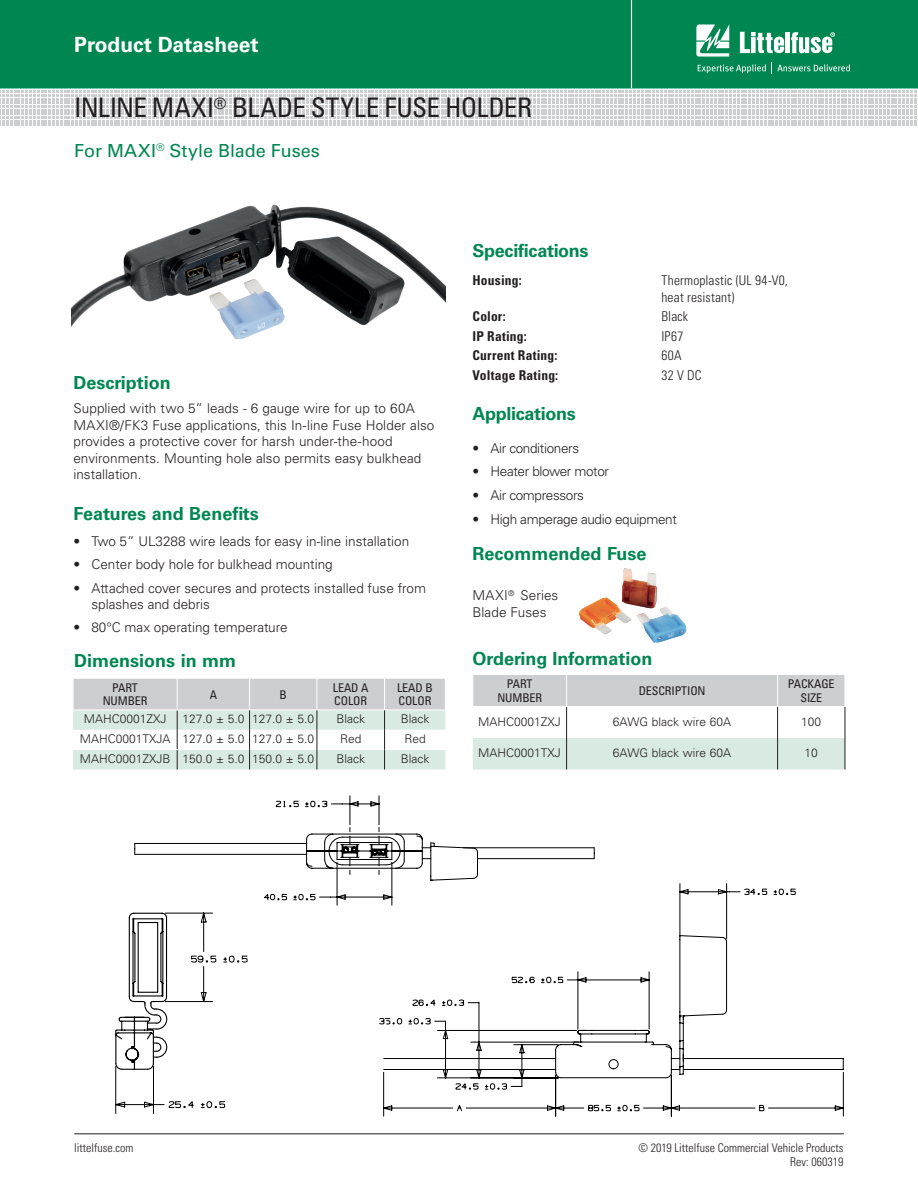
<style>
.page{position:relative;width:918px;height:1188px;background:#fff}
.page>*{position:absolute;margin:0;border:0;box-sizing:border-box;transform-origin:0 0}
.Class_Head{font:condensed 27px "Univers LT Std";letter-spacing:-.01em;color:#231f20}
.t1{font:700 21px "Univers LT Std";color:#fff}
.Body{font:700 18px "Univers LT Std";color:#008751}
.Green_Subheads{font:700 18px "Univers LT Std";color:#008751}
.Strong_Bold_Body{font:700 18px "Univers LT Std";letter-spacing:-.02em;color:#008751}
.Head{font:18px "Univers LT Std";color:#008751}
.Spec_body{font:700 18px "Univers LT Std";color:#008751}
.Body-2{font:300 13.5px/16.5px "Univers LT Std";color:#231f20}
.Body-3{font:300 13.5px "Univers LT Std";letter-spacing:-.025em;color:#231f20}
.Spec_body-2{font:300 condensed 13.5px/16.5px "Univers LT Std";letter-spacing:.015em;color:#231f20}
.Spec_body-3{font:700 condensed 13.5px "Univers LT Std";letter-spacing:.015em;color:#231f20}
.Green_Subheads-2{font:300 13.5px "Univers LT Std";letter-spacing:.005em;color:#231f20}
.Chart_Body{font:300 12px "Univers LT Std";color:#231f20}
.t2{font:300 condensed 12px/13.5px "Univers LT Std";color:#231f20;text-align:right}
.Chart_Body-2{font:condensed 12px/13.5px "Univers LT Std";letter-spacing:-.01em;color:#231f20}
</style>
<div class="page">
<div style="left:0;top:0;width:918px;height:88px;background:#008751"></div>
<hr style="left:631px;top:0;width:1px;height:88px;background:#fff">
<hr style="left:74px;top:1134px;width:770px;height:1px;background:#231f20">
<svg style="left:0;top:91px;width:917px;height:35px"></svg>
<svg style="left:696px;top:24px;width:33px;height:33px"></svg>
<hr style="left:786px;top:32px;width:4px;height:21px;background:#fff">
<svg style="left:791px;top:32px;width:44px;height:21px"></svg>
<svg style="left:740px;top:32px;width:44px;height:21px"></svg>
<svg style="left:698px;top:64px;width:68px;height:9px"></svg>
<svg style="left:772px;top:63px;width:78px;height:11px"></svg>
<svg style="left:473px;top:675px;width:372px;height:95px"></svg>
<hr style="left:566px;top:707px;width:1px;height:31px;background:#231f20">
<hr style="left:566px;top:738px;width:1px;height:32px;background:#231f20">
<hr style="left:777px;top:675px;width:1px;height:31px;background:#fff">
<hr style="left:566px;top:675px;width:1px;height:31px;background:#fff">
<hr style="left:472px;top:706px;width:95px;height:1px;background:#fff">
<hr style="left:567px;top:706px;width:211px;height:1px;background:#fff">
<hr style="left:778px;top:706px;width:67px;height:1px;background:#fff">
<hr style="left:777px;top:707px;width:1px;height:31px;background:#231f20">
<hr style="left:845px;top:707px;width:1px;height:31px;background:#231f20">
<hr style="left:777px;top:738px;width:1px;height:32px;background:#231f20">
<hr style="left:845px;top:738px;width:1px;height:32px;background:#231f20">
<svg style="left:134px;top:795px;width:461px;height:111px"></svg>
<svg style="left:115px;top:912px;width:132px;height:202px"></svg>
<svg style="left:379px;top:883px;width:465px;height:233px"></svg>
<svg style="left:73px;top:679px;width:372px;height:91px"></svg>
<img style="left:71px;top:204px;width:375px;height:136px">
<img style="left:579px;top:568px;width:108px;height:75px">
<h2 class="t1" style="left:74px;top:32px;width:186px">Product Datasheet</h2>
<p class="Class_Head" style="left:74px;top:91px;width:459px">INLINE MAXI<sup>®</sup> BLADE STYLE FUSE HOLDER</p>
<p class="Head" style="left:74px;top:140px;width:247px">For MAXI<sup>®</sup> Style Blade Fuses</p>
<p class="Green_Subheads" style="left:73px;top:372px;width:99px">Description</p>
<p class="Body-2" style="left:73px;top:400px;width:362px">Supplied with two 5” leads - 6 gauge wire for up to 60A MAXI®/FK3 Fuse applications, this In-line Fuse Holder also provides a protective cover for harsh under-the-hood environments. Mounting hole also permits easy bulkhead installation.</p>
<p class="Body" style="left:73px;top:503px;width:187px">Features and Benefits</p>
<p class="Body-2" style="left:73px;top:533px;width:337px">• Two 5” UL3288 wire leads for easy in-line installation</p>
<p class="Body-2" style="left:73px;top:556px;width:261px">• Center body hole for bulkhead mounting</p>
<p class="Body-2" style="left:91px;top:580px;width:336px;text-indent:-18px">• Attached cover secures and protects installed fuse from splashes and debris</p>
<p class="Body-2" style="left:73px;top:619px;width:216px">• 80°C max operating temperature</p>
<p class="Strong_Bold_Body" style="left:472px;top:240px;width:118px">Specifications</p>
<p class="Spec_body-3" style="left:472px;top:272px;width:51px">Housing:</p>
<p class="Spec_body-2" style="left:662px;top:272px;width:128px">Thermoplastic (UL 94-V0, heat resistant)</p>
<p class="Spec_body-3" style="left:472px;top:308px;width:35px">Color:</p>
<p class="Spec_body-2" style="left:661px;top:308px;width:28px">Black</p>
<p class="Spec_body-3" style="left:472px;top:328px;width:56px">IP Rating:</p>
<p class="Spec_body-2" style="left:662px;top:328px;width:23px">IP67</p>
<p class="Spec_body-3" style="left:472px;top:347px;width:86px">Current Rating:</p>
<p class="Spec_body-2" style="left:662px;top:347px;width:22px">60A</p>
<p class="Spec_body-3" style="left:472px;top:367px;width:87px">Voltage Rating:</p>
<p class="Spec_body-2" style="left:662px;top:367px;width:42px">32 V DC</p>
<p class="Strong_Bold_Body" style="left:472px;top:403px;width:105px">Applications</p>
<p class="Body-3" style="left:472px;top:440px;width:108px">• Air conditioners</p>
<p class="Body-3" style="left:472px;top:463px;width:138px">• Heater blower motor</p>
<p class="Body-3" style="left:472px;top:487px;width:113px">• Air compressors</p>
<p class="Body-3" style="left:472px;top:511px;width:206px">• High amperage audio equipment</p>
<p class="Spec_body" style="left:472px;top:543px;width:176px">Recommended Fuse</p>
<p class="Green_Subheads-2" style="left:472px;top:587px;width:87px">MAXI<sup>®</sup> Series</p>
<p class="Green_Subheads-2" style="left:472px;top:604px;width:76px">Blade Fuses</p>
<p class="Body" style="left:74px;top:650px;width:163px">Dimensions in mm</p>
<p class="Green_Subheads" style="left:472px;top:648px;width:181px">Ordering Information</p>
<p class="Chart_Body-2" style="left:112px;top:681px;width:27px">PART</p>
<p class="Chart_Body-2" style="left:103px;top:694px;width:46px">NUMBER</p>
<p class="Chart_Body-2" style="left:507px;top:677px;width:27px">PART</p>
<p class="Chart_Body-2" style="left:497px;top:691px;width:46px">NUMBER</p>
<p class="Chart_Body-2" style="left:210px;top:688px;width:9px">A</p>
<p class="Chart_Body-2" style="left:280px;top:688px;width:9px">B</p>
<p class="Chart_Body-2" style="left:333px;top:681px;width:37px">LEAD A<br>COLOR</p>
<p class="Chart_Body-2" style="left:397px;top:681px;width:37px">LEAD B<br>COLOR</p>
<p class="Chart_Body-2" style="left:639px;top:684px;width:68px">DESCRIPTION</p>
<p class="Chart_Body-2" style="left:788px;top:677px;width:48px">PACKAGE</p>
<p class="Chart_Body-2" style="left:800px;top:691px;width:23px">SIZE</p>
<p class="Chart_Body" style="left:84px;top:712px;width:84px">MAHC0001ZXJ</p>
<p class="Chart_Body" style="left:182px;top:712px;width:63px">127.0 ± 5.0</p>
<p class="Chart_Body" style="left:252px;top:712px;width:63px">127.0 ± 5.0</p>
<p class="Chart_Body" style="left:336px;top:712px;width:30px">Black</p>
<p class="Chart_Body" style="left:401px;top:712px;width:30px">Black</p>
<p class="Chart_Body" style="left:80px;top:731px;width:92px">MAHC0001TXJA</p>
<p class="Chart_Body" style="left:182px;top:731px;width:63px">127.0 ± 5.0</p>
<p class="Chart_Body" style="left:252px;top:731px;width:63px">127.0 ± 5.0</p>
<p class="Chart_Body" style="left:340px;top:731px;width:23px">Red</p>
<p class="Chart_Body" style="left:404px;top:731px;width:23px">Red</p>
<p class="Chart_Body" style="left:80px;top:752px;width:92px">MAHC0001ZXJB</p>
<p class="Chart_Body" style="left:182px;top:752px;width:63px">150.0 ± 5.0</p>
<p class="Chart_Body" style="left:252px;top:752px;width:63px">150.0 ± 5.0</p>
<p class="Chart_Body" style="left:336px;top:752px;width:30px">Black</p>
<p class="Chart_Body" style="left:401px;top:752px;width:30px">Black</p>
<p class="Chart_Body" style="left:478px;top:714px;width:84px">MAHC0001ZXJ</p>
<p class="Chart_Body" style="left:613px;top:714px;width:120px">6AWG black wire 60A</p>
<p class="Chart_Body" style="left:801px;top:714px;width:22px">100</p>
<p class="Chart_Body" style="left:478px;top:746px;width:84px">MAHC0001TXJ</p>
<p class="Chart_Body" style="left:613px;top:746px;width:120px">6AWG black wire 60A</p>
<p class="Chart_Body" style="left:805px;top:746px;width:15px">10</p>
<p class="t2" style="left:74px;top:1141px;width:61px">littelfuse.com</p>
<p class="t2" style="left:638px;top:1141px;width:207px">© 2019 Littelfuse Commercial Vehicle Products<br>Rev: 060319</p>
</div>
